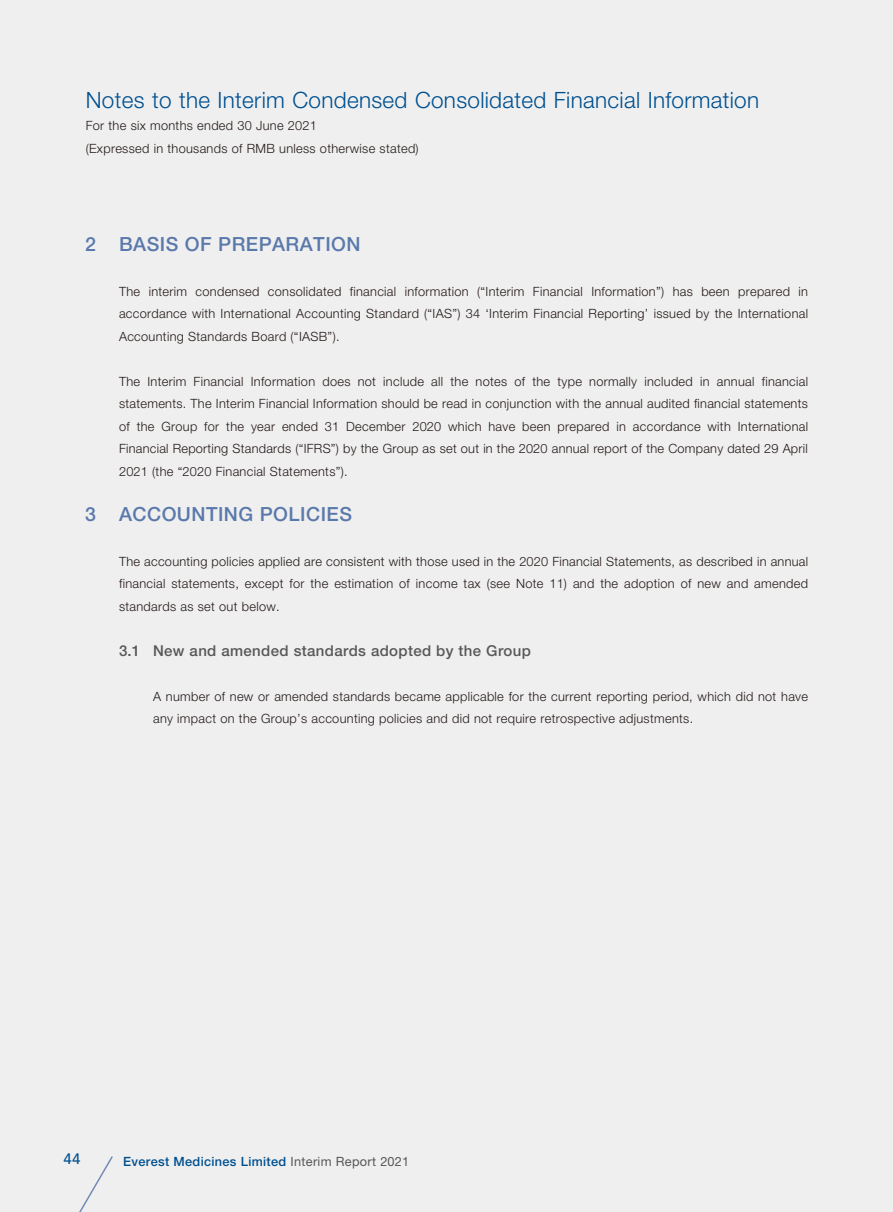
<style>
.page{position:relative;width:893px;height:1212px;background:#efeff0}
.page>*{position:absolute;margin:0;border:0;box-sizing:border-box;transform-origin:0 0}
.t1{font:300 22.5px "Helvetica Neue";letter-spacing:.015em;color:#00508f}
.t2{font:500 19.5px "Helvetica Neue";letter-spacing:.025em;color:#5a79ab}
.t3{font:500 15px "Helvetica Neue";letter-spacing:.025em;color:#595857}
.t4{font:500 15px "Avenir";color:#00508f}
.t5{font:300 12.75px/22.5px "Helvetica Neue";letter-spacing:.025em;color:#231916;text-align:justify}
.t6{font:500 12.75px "Helvetica Neue";letter-spacing:.025em;color:#00508f}
.s1{font-weight:400;color:#595857}
</style>
<div class="page">
<svg style="left:79px;top:1156px;width:34px;height:56px"></svg>
<h1 class="t1" style="left:86px;top:86px;width:675px">Notes to the Interim Condensed Consolidated Financial Information</h1>
<p class="t5" style="left:86px;top:114px;width:334px">For the six months ended 30 June 2021<br>(Expressed in thousands of RMB unless otherwise stated)</p>
<h2 class="t2" style="left:85px;top:232px;width:277px">2 BASIS OF PREPARATION</h2>
<p class="t5" style="left:119px;top:280px;width:690px">The interim condensed consolidated financial information (“Interim Financial Information”) has been prepared in accordance with International Accounting Standard (“IAS”) 34 ‘Interim Financial Reporting’ issued by the International Accounting Standards Board (“IASB”).</p>
<p class="t5" style="left:119px;top:370px;width:690px">The Interim Financial Information does not include all the notes of the type normally included in annual financial statements. The Interim Financial Information should be read in conjunction with the annual audited financial statements of the Group for the year ended 31 December 2020 which have been prepared in accordance with International Financial Reporting Standards (“IFRS”) by the Group as set out in the 2020 annual report of the Company dated 29 April 2021 (the “2020 Financial Statements”).</p>
<h2 class="t2" style="left:85px;top:502px;width:268px">3 ACCOUNTING POLICIES</h2>
<p class="t5" style="left:119px;top:550px;width:691px">The accounting policies applied are consistent with those used in the 2020 Financial Statements, as described in annual financial statements, except for the estimation of income tax (see Note 11) and the adoption of new and amended standards as set out below.</p>
<p class="t3" style="left:119px;top:641px;width:413px">3.1 New and amended standards adopted by the Group</p>
<p class="t5" style="left:153px;top:685px;width:656px">A number of new or amended standards became applicable for the current reporting period, which did not have any impact on the Group’s accounting policies and did not require retrospective adjustments.</p>
<p class="t4" style="left:64px;top:1150px;width:18px">44</p>
<p class="t6" style="left:123px;top:1153px;width:287px">Everest Medicines Limited <span class="s1">Interim Report 2021</span></p>
</div>
